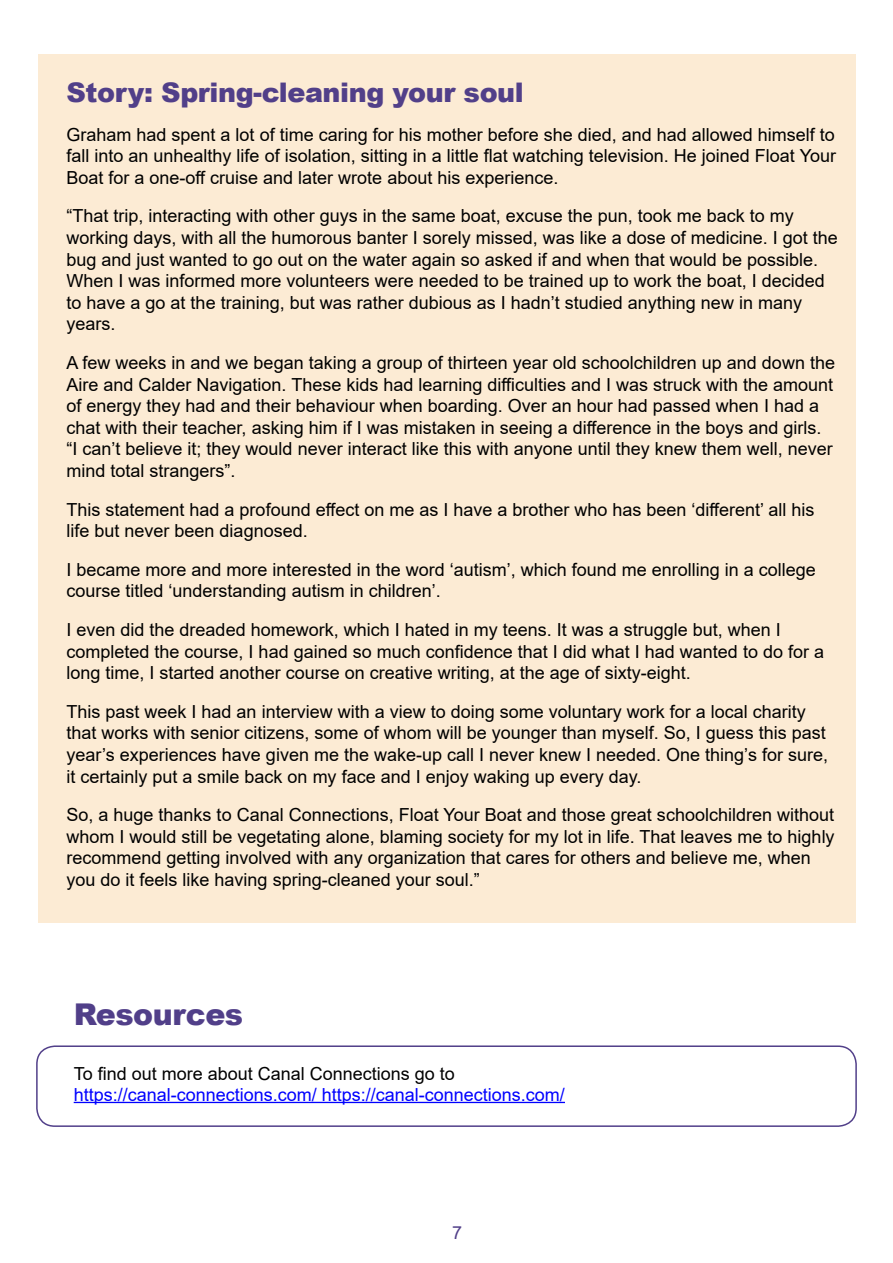
<style>
.page{position:relative;width:893px;height:1263px;background:#fff}
.page>*{position:absolute;margin:0;border:0;box-sizing:border-box;transform-origin:0 0}
.t1{font:900 30px "Arial";letter-spacing:-.015em;color:#513f89}
.t2{font:900 27px "Arial";letter-spacing:-.015em;color:#513f89}
.t3{font:18px/21.6px "Arial";color:#000}
.t4{font:18px "Arial";color:#00f}
.t5{font:18px "Arial";color:#513f89}
</style>
<div class="page">
<div style="left:36px;top:1045px;width:821px;height:82px;border:2px solid #513f89;border-radius:18px"></div>
<hr style="left:74px;top:1102px;width:491px;height:1px;background:#00f">
<div style="left:38px;top:54px;width:818px;height:869px;background:#fcebd4"></div>
<h2 class="t2" style="left:67px;top:73px;width:459px">Story: Spring-cleaning your soul</h2>
<p class="t3" style="left:67px;top:123px;width:771px;text-align:justify">Graham had spent a lot of time caring for his mother before she died, and had allowed himself to fall into an unhealthy life of isolation, sitting in a little flat watching television. He joined Float Your Boat for a one-off cruise and later wrote about his experience.</p>
<p class="t3" style="left:67px;top:205px;width:773px">“That trip, interacting with other guys in the same boat, excuse the pun, took me back to my working days, with all the humorous banter I sorely missed, was like a dose of medicine. I got the bug and just wanted to go out on the water again so asked if and when that would be possible.<br>When I was informed more volunteers were needed to be trained up to work the boat, I decided to have a go at the training, but was rather dubious as I hadn’t studied anything new in many years.</p>
<p class="t3" style="left:67px;top:352px;width:770px">A few weeks in and we began taking a group of thirteen year old schoolchildren up and down the Aire and Calder Navigation. These kids had learning difficulties and I was struck with the amount of energy they had and their behaviour when boarding. Over an hour had passed when I had a chat with their teacher, asking him if I was mistaken in seeing a difference in the boys and girls. “I can’t believe it; they would never interact like this with anyone until they knew them well, never mind total strangers”.</p>
<p class="t3" style="left:67px;top:498px;width:749px">This statement had a profound effect on me as I have a brother who has been ‘different’ all his life but never been diagnosed.</p>
<p class="t3" style="left:67px;top:558px;width:751px">I became more and more interested in the word ‘autism’, which found me enrolling in a college course titled ‘understanding autism in children’.</p>
<p class="t3" style="left:67px;top:619px;width:759px">I even did the dreaded homework, which I hated in my teens. It was a struggle but, when I completed the course, I had gained so much confidence that I did what I had wanted to do for a long time, I started another course on creative writing, at the age of sixty-eight.</p>
<p class="t3" style="left:67px;top:701px;width:763px">This past week I had an interview with a view to doing some voluntary work for a local charity that works with senior citizens, some of whom will be younger than myself. So, I guess this past year’s experiences have given me the wake-up call I never knew I needed. One thing’s for sure, it certainly put a smile back on my face and I enjoy waking up every day.</p>
<p class="t3" style="left:67px;top:804px;width:770px">So, a huge thanks to Canal Connections, Float Your Boat and those great schoolchildren without whom I would still be vegetating alone, blaming society for my lot in life. That leaves me to highly recommend getting involved with any organization that cares for others and believe me, when you do it feels like having spring-cleaned your soul.”</p>
<h1 class="t1" style="left:74px;top:992px;width:171px">Resources</h1>
<p class="t3" style="left:74px;top:1062px;width:383px">To find out more about Canal Connections go to</p>
<p class="t4" style="left:74px;top:1082px;width:493px">https://canal-connections.com/ https://canal-connections.com/</p>
<p class="t5" style="left:452px;top:1220px;width:12px">7</p>
</div>
